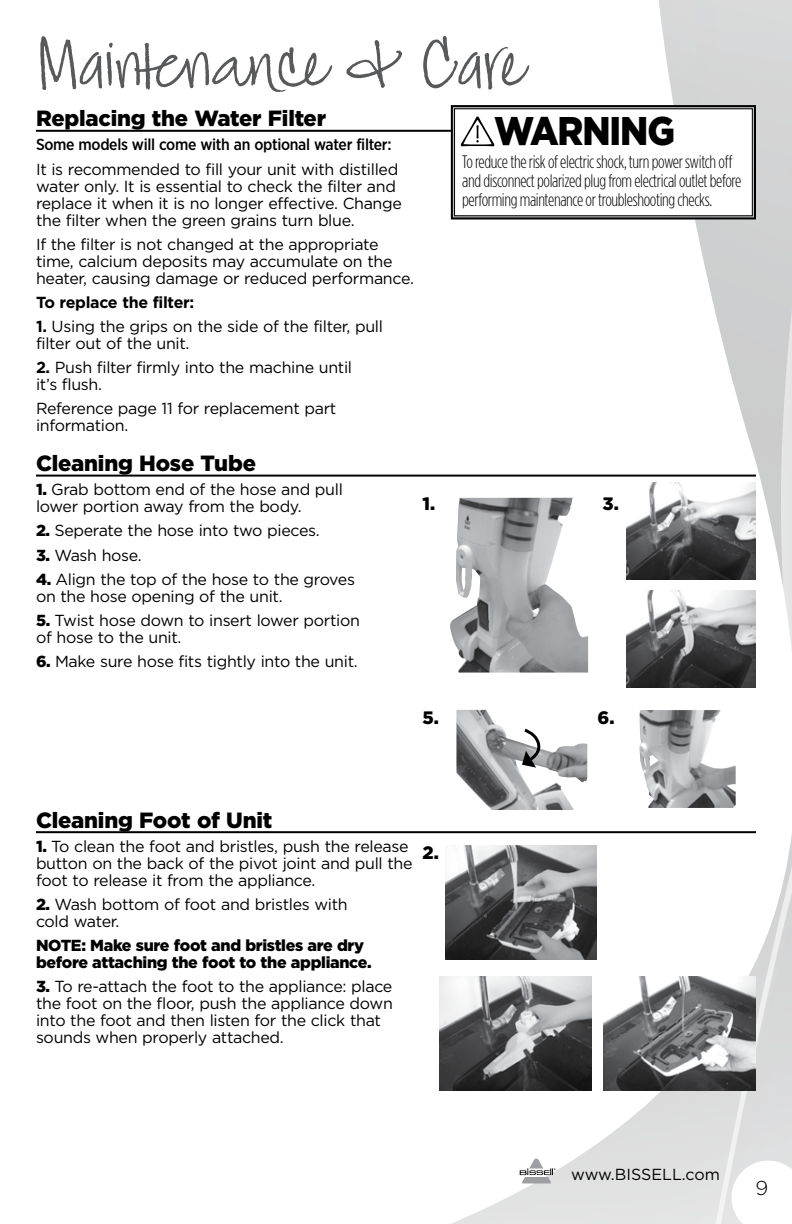
<style>
.page{position:relative;width:792px;height:1224px;background:#fff}
.page>*{position:absolute;margin:0;border:0;box-sizing:border-box;transform-origin:0 0}
.t1{font:72px "Jackie Sue BF";color:#58595b}
.t2{font:900 40px "Gotham";letter-spacing:-.03em;color:#000;scale:.9 1}
.t3{font:900 22px "Gotham";letter-spacing:-.01em;color:#000}
.t4{font:300 20px "Gotham";color:#000}
.t5{font:300 18px/19px "Gotham Condensed";letter-spacing:-.02em;color:#000}
.t6{font:900 18px "Gotham";color:#000}
.t7{font:16px/17px "Gotham";letter-spacing:-.02em;color:#000}
.t8{font:900 16px/17px "Gotham";letter-spacing:-.02em;color:#000}
.t9{font:500 16px "Gotham Narrow";letter-spacing:-.02em;color:#000}
.t10{font:700 16px "Gotham";letter-spacing:-.02em;color:#000}
.t11{font:16px "Gotham";color:#000}
.s1{font-weight:700}
.s2{font-weight:900}
</style>
<div class="page">
<hr style="left:36px;top:130px;width:720px;height:2px;background:#000">
<hr style="left:36px;top:475px;width:720px;height:2px;background:#000">
<hr style="left:36px;top:831px;width:720px;height:2px;background:#000">
<svg style="left:450px;top:0;width:342px;height:1224px"></svg>
<img style="left:445px;top:845px;width:152px;height:114px">
<img style="left:439px;top:976px;width:152px;height:114px">
<img style="left:603px;top:976px;width:152px;height:114px">
<h1 class="t1" style="left:36px;top:21px;width:490px">Maintenance &amp; Care</h1>
<h3 class="t3" style="left:36px;top:106px;width:292px">Replacing the Water Filter</h3>
<p class="t9" style="left:36px;top:135px;width:357px">Some models will come with an optional water filter:</p>
<p class="t7" style="left:36px;top:160px;width:367px">It is recommended to fill your unit with distilled water only. It is essential to check the filter and replace it when it is no longer effective. Change the filter when the green grains turn blue.</p>
<p class="t7" style="left:36px;top:235px;width:380px">If the filter is not changed at the appropriate time, calcium deposits may accumulate on the heater, causing damage or reduced performance.</p>
<p class="t10" style="left:36px;top:293px;width:160px">To replace the filter:</p>
<p class="t7" style="left:36px;top:318px;width:349px"><span class="s1">1.</span> Using the grips on the side of the filter, pull filter out of the unit.</p>
<p class="t7" style="left:36px;top:359px;width:318px"><span class="s1">2.</span> Push filter firmly into the machine until it’s flush.</p>
<p class="t7" style="left:36px;top:400px;width:302px">Reference page 11 for replacement part information.</p>
<h3 class="t3" style="left:36px;top:450px;width:221px">Cleaning Hose Tube</h3>
<p class="t7" style="left:36px;top:481px;width:308px"><span class="s2">1.</span> Grab bottom end of the hose and pull lower portion away from the body.</p>
<p class="t7" style="left:36px;top:522px;width:285px"><span class="s2">2.</span> Seperate the hose into two pieces.</p>
<p class="t7" style="left:36px;top:546px;width:107px"><span class="s2">3.</span> Wash hose.</p>
<p class="t7" style="left:36px;top:570px;width:321px"><span class="s2">4.</span> Align the top of the hose to the groves on the hose opening of the unit.</p>
<p class="t7" style="left:36px;top:612px;width:325px"><span class="s2">5.</span> Twist hose down to insert lower portion of hose to the unit.</p>
<p class="t7" style="left:36px;top:653px;width:323px"><span class="s2">6.</span> Make sure hose fits tightly into the unit.</p>
<h2 class="t2" style="left:494px;top:107px;width:203px">WARNING</h2>
<p class="t5" style="left:462px;top:152px;width:281px">To reduce the risk of electric shock, turn power switch off and disconnect polarized plug from electrical outlet before performing maintenance or troubleshooting checks.</p>
<p class="t6" style="left:423px;top:494px;width:14px">1.</p>
<p class="t6" style="left:603px;top:494px;width:18px">3.</p>
<p class="t6" style="left:423px;top:707px;width:18px">5.</p>
<p class="t6" style="left:598px;top:707px;width:19px">6.</p>
<h3 class="t3" style="left:36px;top:807px;width:238px">Cleaning Foot of Unit</h3>
<p class="t7" style="left:36px;top:837px;width:378px"><span class="s2">1.</span> To clean the foot and bristles, push the release button on the back of the pivot joint and pull the foot to release it from the appliance.</p>
<p class="t7" style="left:36px;top:896px;width:313px"><span class="s2">2.</span> Wash bottom of foot and bristles with cold water.</p>
<p class="t8" style="left:36px;top:937px;width:337px">NOTE: Make sure foot and bristles are dry before attaching the foot to the appliance.</p>
<p class="t7" style="left:36px;top:978px;width:358px"><span class="s2">3.</span> To re-attach the foot to the appliance: place the foot on the floor, push the appliance down into the foot and then listen for the click that sounds when properly attached.</p>
<p class="t6" style="left:423px;top:842px;width:18px">2.</p>
<p class="t11" style="left:571px;top:1166px;width:150px">www.BISSELL.com</p>
<p class="t4" style="left:755px;top:1177px;width:14px">9</p>
</div>
